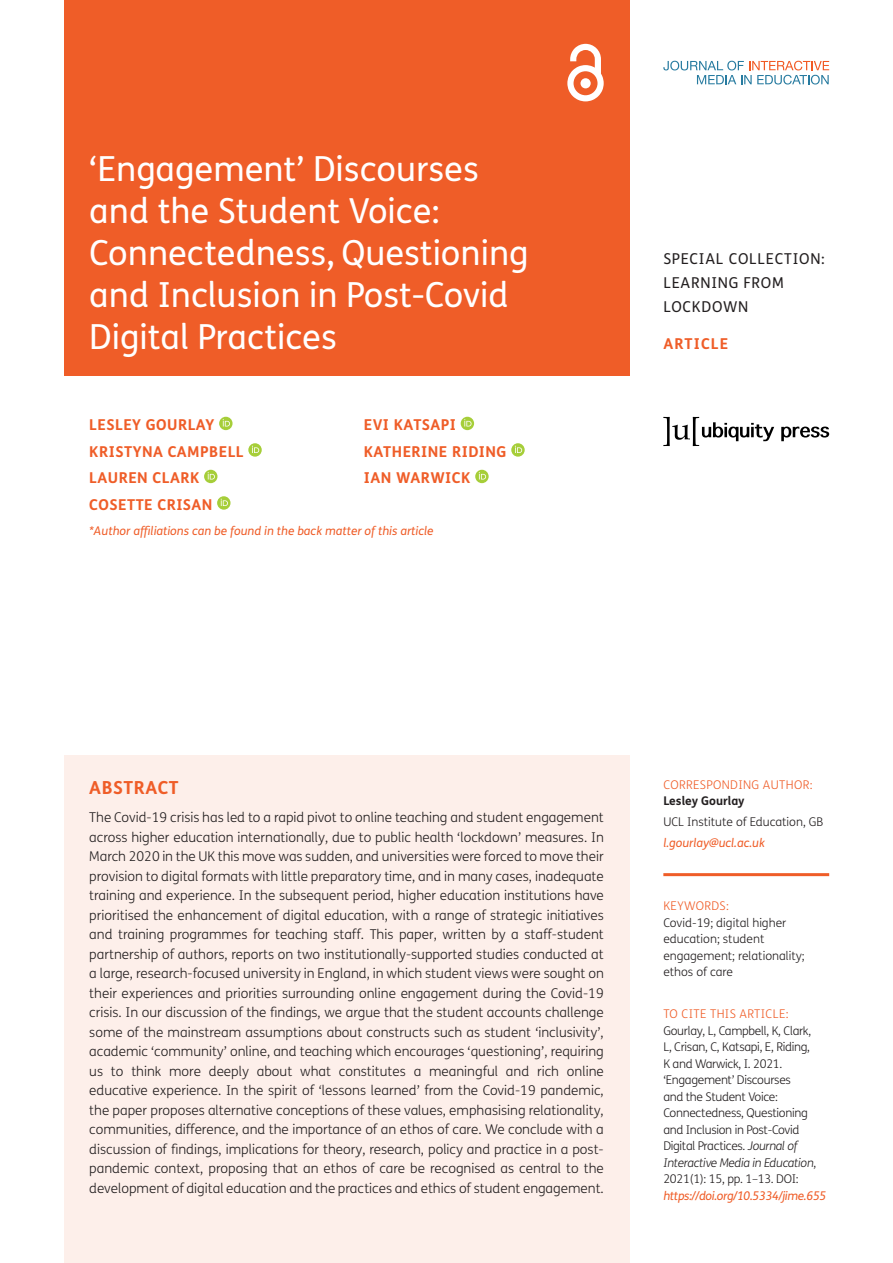
<style>
.page{position:relative;width:893px;height:1263px;background:#fff}
.page>*{position:absolute;margin:0;border:0;box-sizing:border-box;transform-origin:0 0}
.Article_Title{font:34.5px/42px "FS Me";color:#fff}
.t1{font:700 18px "FS Me";letter-spacing:.03em;color:#ef5d28}
.Cover_Authors{font:700 15px "FS Me";letter-spacing:.03em;color:#ef5d28}
.Article_Type{font:15px/24px "FS Me";letter-spacing:.05em;color:#231f20}
.Article_Type-2{font:700 15px "FS Me";letter-spacing:.075em;color:#ef5d28}
.Abstract_Copy{font:300 13.5px/19.5px "FS Me";color:#231f20;text-align:justify}
.Meta{font:300 12px/16.5px "FS Me";letter-spacing:-.025em;color:#231f20}
.Meta-2{font:300 12px/16.5px "FS Me";color:#231f20}
.Meta-3{font:italic 12px "FS Me";color:#ef5d28}
.Meta_Titles{font:300 12px "FS Me";letter-spacing:.03em;color:#ef5d28}
.Meta-4{font:700 12px "FS Me";color:#231f20}
.Meta_Titles_-_Rule{font:300 12px "FS Me";letter-spacing:.03em;color:#ef5d28}
.s1{font-style:italic}
.s2{font-weight:400;font-style:italic;color:#ef5d28}
</style>
<div class="page">
<div style="left:64px;top:0;width:565px;height:376px;background:#ef5d28"></div>
<svg style="left:567px;top:44px;width:37px;height:57px"></svg>
<svg style="left:781px;top:427px;width:48px;height:14px"></svg>
<svg style="left:663px;top:417px;width:111px;height:29px"></svg>
<svg style="left:663px;top:61px;width:166px;height:24px"></svg>
<hr style="left:663px;top:873px;width:166px;height:3px;background:#ef5d28">
<div style="left:64px;top:755px;width:565px;height:508px;background:#fdefea"></div>
<svg style="left:219px;top:417px;width:14px;height:13px"></svg>
<svg style="left:223px;top:419px;width:7px;height:7px"></svg>
<svg style="left:248px;top:443px;width:14px;height:14px"></svg>
<svg style="left:252px;top:446px;width:7px;height:7px"></svg>
<svg style="left:204px;top:470px;width:13px;height:13px"></svg>
<svg style="left:208px;top:472px;width:7px;height:7px"></svg>
<svg style="left:217px;top:496px;width:13px;height:14px"></svg>
<svg style="left:221px;top:499px;width:7px;height:7px"></svg>
<svg style="left:461px;top:417px;width:13px;height:13px"></svg>
<svg style="left:464px;top:419px;width:8px;height:7px"></svg>
<svg style="left:511px;top:443px;width:14px;height:14px"></svg>
<svg style="left:515px;top:446px;width:7px;height:7px"></svg>
<svg style="left:475px;top:470px;width:14px;height:13px"></svg>
<svg style="left:479px;top:472px;width:7px;height:7px"></svg>
<p class="Article_Title" style="left:89px;top:148px;width:441px">‘Engagement’ Discourses and the Student Voice:<br>Connectedness, Questioning and Inclusion in Post-Covid<br>Digital Practices</p>
<p class="Cover_Authors" style="left:89px;top:415px;width:127px">LESLEY GOURLAY</p>
<p class="Cover_Authors" style="left:89px;top:442px;width:156px">KRISTYNA CAMPBELL</p>
<p class="Cover_Authors" style="left:89px;top:468px;width:112px">LAUREN CLARK</p>
<p class="Cover_Authors" style="left:89px;top:495px;width:125px">COSETTE CRISAN</p>
<p class="Cover_Authors" style="left:364px;top:415px;width:94px">EVI KATSAPI</p>
<p class="Cover_Authors" style="left:364px;top:442px;width:144px">KATHERINE RIDING</p>
<p class="Cover_Authors" style="left:364px;top:468px;width:108px">IAN WARWICK</p>
<p class="Meta-3" style="left:89px;top:523px;width:346px">*Author affiliations can be found in the back matter of this article</p>
<p class="Article_Type" style="left:663px;top:247px;width:163px">SPECIAL COLLECTION:<br>LEARNING FROM<br>LOCKDOWN</p>
<p class="Article_Type-2" style="left:663px;top:334px;width:66px">ARTICLE</p>
<h1 class="t1" style="left:89px;top:776px;width:91px">ABSTRACT</h1>
<p class="Abstract_Copy" style="left:89px;top:808px;width:516px">The Covid-19 crisis has led to a rapid pivot to online teaching and student engagement across higher education internationally, due to public health ‘lockdown’ measures. In March 2020 in the UK this move was sudden, and universities were forced to move their provision to digital formats with little preparatory time, and in many cases, inadequate training and experience. In the subsequent period, higher education institutions have prioritised the enhancement of digital education, with a range of strategic initiatives and training programmes for teaching staff. This paper, written by a staff-student partnership of authors, reports on two institutionally-supported studies conducted at a large, research-focused university in England, in which student views were sought on their experiences and priorities surrounding online engagement during the Covid-19 crisis. In our discussion of the findings, we argue that the student accounts challenge some of the mainstream assumptions about constructs such as student ‘inclusivity’, academic ‘community’ online, and teaching which encourages ‘questioning’, requiring us to think more deeply about what constitutes a meaningful and rich online educative experience. In the spirit of ‘lessons learned’ from the Covid-19 pandemic, the paper proposes alternative conceptions of these values, emphasising relationality, communities, difference, and the importance of an ethos of care. We conclude with a discussion of findings, implications for theory, research, policy and practice in a post&shy;pandemic context, proposing that an ethos of care be recognised as central to the development of digital education and the practices and ethics of student engagement.</p>
<p class="Meta_Titles" style="left:663px;top:778px;width:151px">CORRESPONDING AUTHOR:</p>
<p class="Meta-4" style="left:663px;top:794px;width:83px">Lesley Gourlay</p>
<p class="Meta-2" style="left:663px;top:814px;width:161px">UCL Institute of Education, GB</p>
<p class="Meta-3" style="left:663px;top:836px;width:103px">l.gourlay@ucl.ac.uk</p>
<p class="Meta_Titles_-_Rule" style="left:663px;top:899px;width:67px">KEYWORDS:</p>
<p class="Meta-2" style="left:663px;top:914px;width:143px">Covid-19; digital higher education; student engagement; relationality; ethos of care</p>
<p class="Meta_Titles" style="left:663px;top:1007px;width:127px">TO CITE THIS ARTICLE:</p>
<p class="Meta" style="left:663px;top:1022px;width:164px">Gourlay, L, Campbell, K, Clark,<br>L, Crisan, C, Katsapi, E, Riding,<br>K and Warwick, I. 2021. ‘Engagement’ Discourses<br>and the Student Voice:<br>Connectedness, Questioning and Inclusion in Post-Covid<br>Digital Practices. <span class="s1">Journal of<br>Interactive Media in Education</span>,<br>2021(1): 15, pp. 1–13. DOI: <span class="s2">https://doi.org/10.5334/jime.655</span></p>
</div>
